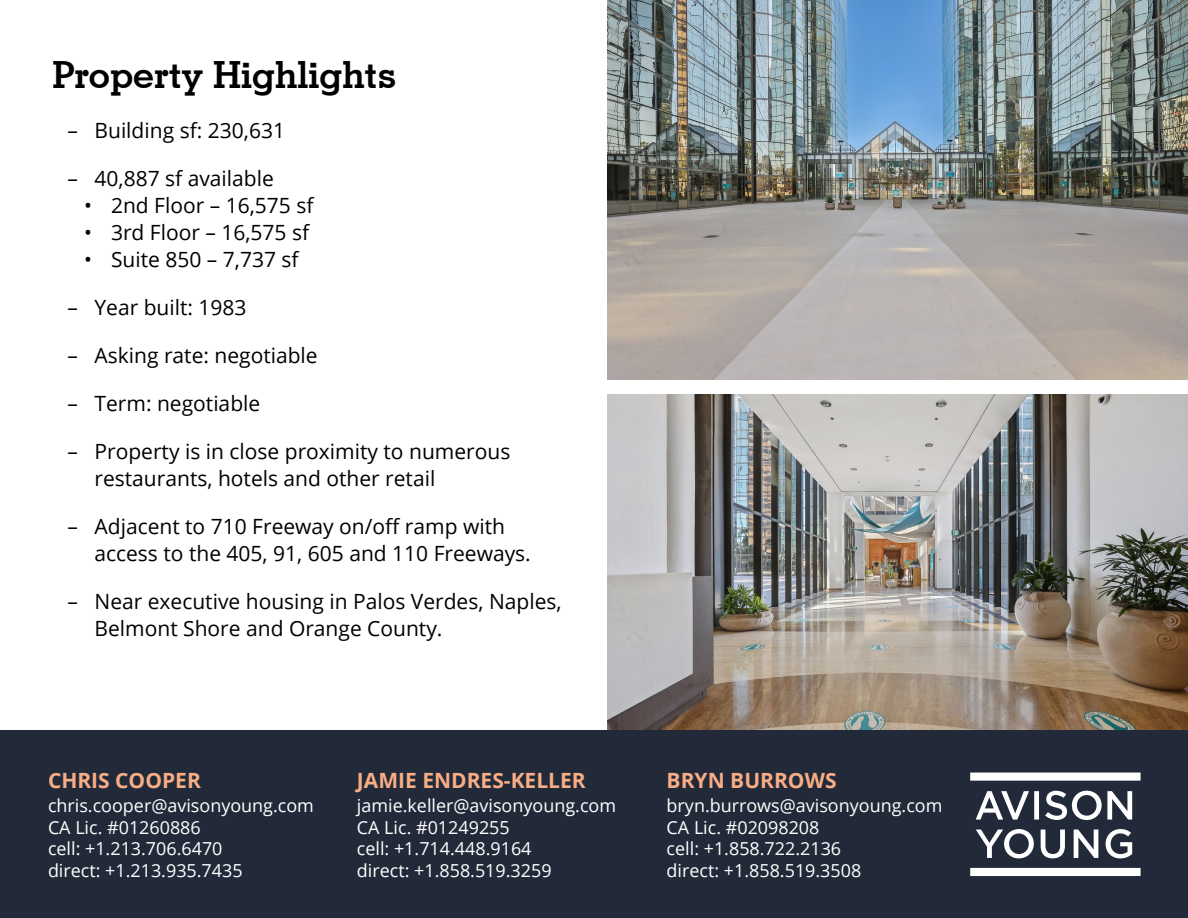
<style>
.page{position:relative;width:1188px;height:918px;background:#fff}
.page>*{position:absolute;margin:0;border:0;box-sizing:border-box;transform-origin:0 0}
.t1{font:700 37.5px "Geometric Slab 703 BT";color:#000}
.t2{font:21px/27px "Open Sans";color:#000}
.t3{font:700 21px "Open Sans";color:#f8ad84}
.t4{font:18px/21.6px "Open Sans";color:#fff}
</style>
<div class="page">
<img style="left:608px;top:394px;width:580px;height:337px">
<img style="left:608px;top:0;width:580px;height:380px">
<div style="left:0;top:731px;width:1188px;height:187px;background:#222a3a"></div>
<svg style="left:976px;top:829px;width:58px;height:29px"></svg>
<svg style="left:970px;top:773px;width:171px;height:8px"></svg>
<svg style="left:970px;top:868px;width:171px;height:8px"></svg>
<svg style="left:976px;top:791px;width:63px;height:29px"></svg>
<svg style="left:1045px;top:791px;width:87px;height:29px"></svg>
<svg style="left:1041px;top:830px;width:24px;height:28px"></svg>
<svg style="left:1074px;top:830px;width:24px;height:28px"></svg>
<svg style="left:1106px;top:829px;width:26px;height:29px"></svg>
<h1 class="t1" style="left:52px;top:52px;width:346px">Property Highlights</h1>
<p class="t2" style="left:68px;top:116px;width:219px">– Building sf: 230,631</p>
<p class="t2" style="left:68px;top:164px;width:208px">– 40,887 sf available</p>
<p class="t2" style="left:84px;top:191px;width:231px">• 2nd Floor – 16,575 sf</p>
<p class="t2" style="left:84px;top:218px;width:227px">• 3rd Floor – 16,575 sf</p>
<p class="t2" style="left:84px;top:245px;width:216px">• Suite 850 – 7,737 sf</p>
<p class="t2" style="left:68px;top:293px;width:181px">– Year built: 1983</p>
<p class="t2" style="left:68px;top:341px;width:252px">– Asking rate: negotiable</p>
<p class="t2" style="left:68px;top:389px;width:194px">– Term: negotiable</p>
<p class="t2" style="left:95px;top:437px;width:417px;text-indent:-27px">– Property is in close proximity to numerous restaurants, hotels and other retail</p>
<p class="t2" style="left:95px;top:512px;width:438px;text-indent:-27px">– Adjacent to 710 Freeway on/off ramp with access to the 405, 91, 605 and 110 Freeways.</p>
<p class="t2" style="left:95px;top:587px;width:469px;text-indent:-27px">– Near executive housing in Palos Verdes, Naples,<br>Belmont Shore and Orange County.</p>
<p class="t3" style="left:48px;top:766px;width:154px">CHRIS COOPER</p>
<p class="t4" style="left:48px;top:794px;width:267px">chris.cooper@avisonyoung.com<br>CA Lic. #01260886<br>cell: +1.213.706.6470<br>direct: +1.213.935.7435</p>
<p class="t3" style="left:357px;top:766px;width:230px">JAMIE ENDRES-KELLER</p>
<p class="t4" style="left:357px;top:794px;width:261px">jamie.keller@avisonyoung.com<br>CA Lic. #01249255<br>cell: +1.714.448.9164<br>direct: +1.858.519.3259</p>
<p class="t3" style="left:667px;top:766px;width:171px">BRYN BURROWS</p>
<p class="t4" style="left:667px;top:794px;width:277px">bryn.burrows@avisonyoung.com<br>CA Lic. #02098208<br>cell: +1.858.722.2136<br>direct: +1.858.519.3508</p>
</div>
